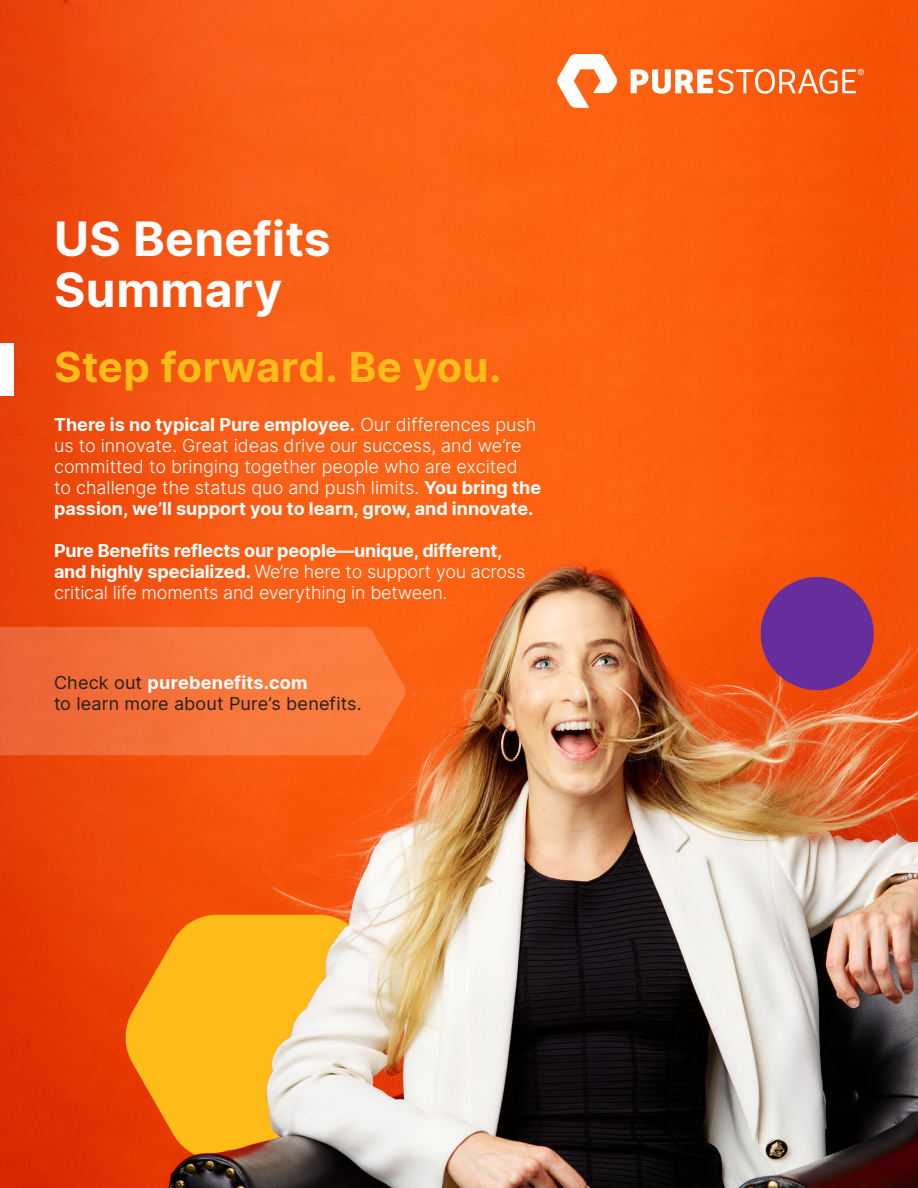
<style>
.page{position:relative;width:918px;height:1188px;background:#fff}
.page>*{position:absolute;margin:0;border:0;box-sizing:border-box;transform-origin:0 0}
.Headline_1{font:700 48px/51px "Inter";letter-spacing:.01em;color:#fff}
.Headline_1-2{font:700 42px "Inter";letter-spacing:.005em;color:#fdbc19}
.Body{font:300 18px/21px "Inter";color:#fff}
.Callout_Header_-_ALL{font:18px/21px "Inter";letter-spacing:.01em;color:#231f20}
.s1{font-weight:700}
.s2{font-weight:700;color:#fff}
</style>
<div class="page">
<img style="left:0;top:0;width:918px;height:1188px">
<svg style="left:557px;top:54px;width:60px;height:54px"></svg>
<svg style="left:631px;top:69px;width:233px;height:25px"></svg>
<div style="left:0;top:344px;width:13px;height:52px;background:#fff"></div>
<svg style="left:0;top:627px;width:406px;height:128px;background:#f57138"></svg>
<p class="Headline_1" style="left:54px;top:212px;width:278px">US Benefits<br>Summary</p>
<p class="Headline_1-2" style="left:54px;top:336px;width:449px">Step forward. Be you.</p>
<p class="Body" style="left:54px;top:413px;width:489px"><span class="s1">There is no typical Pure employee.</span> Our differences push us to innovate. Great ideas drive our success, and we’re committed to bringing together people who are excited<br>to challenge the status quo and push limits. <span class="s1">You bring the passion, we’ll support you to learn, grow, and innovate.</span></p>
<p class="Body" style="left:54px;top:539px;width:473px"><span class="s1">Pure Benefits reflects our people—unique, different, and highly specialized.</span> We’re here to support you across critical life moments and everything in between.</p>
<p class="Callout_Header_-_ALL" style="left:54px;top:672px;width:309px">Check out <span class="s2">purebenefits.com<br></span>to learn more about Pure’s benefits.</p>
</div>
